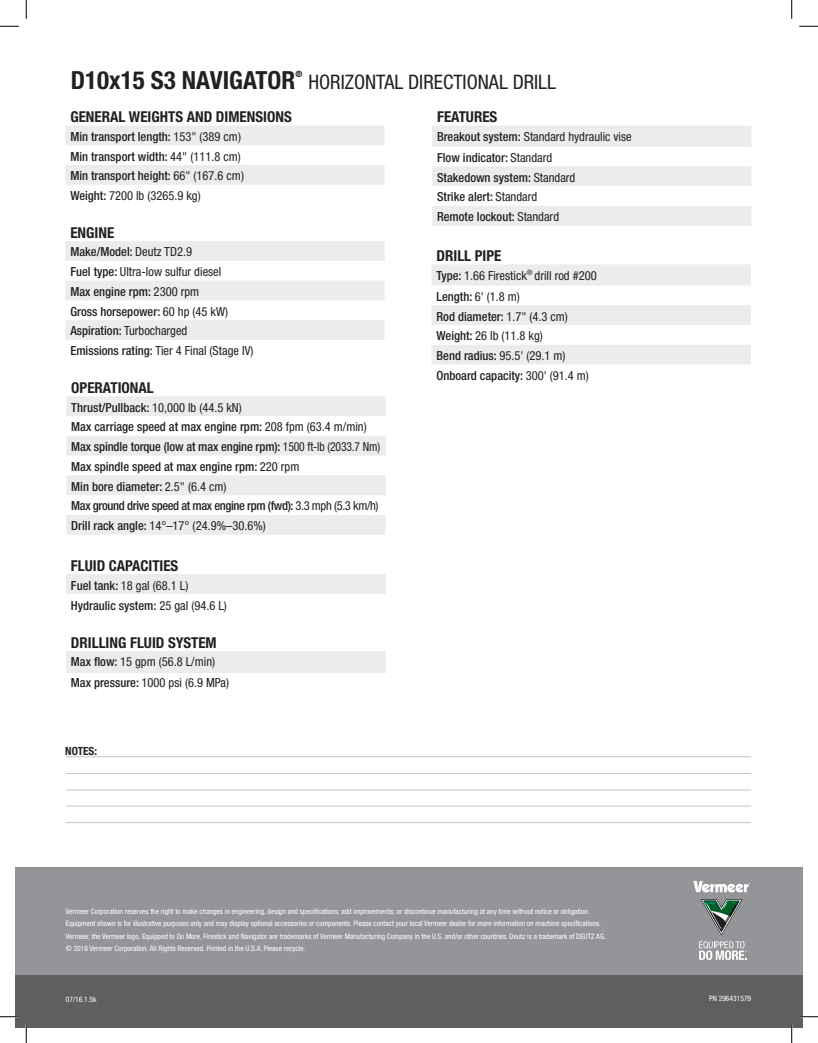
<style>
.page{position:relative;width:818px;height:1043px;background:#fff}
.page>*{position:absolute;margin:0;border:0;box-sizing:border-box;transform-origin:0 0}
.t1{font:700 condensed 25px "Helvetica Neue";color:#231f20}
.t2{font:condensed 20px "Helvetica Neue";color:#231f20}
.t3{font:700 condensed 15px "Helvetica Neue";color:#231f20}
.t4{font:500 condensed 12.5px/19.8px "Helvetica Neue";color:#231f20}
.t5{font:condensed 12.5px/19.8px "Helvetica Neue";color:#231f20}
.t6{font:700 condensed 11.25px "Helvetica Neue";color:#231f20}
.t7{font:700 condensed 8.75px "Helvetica Neue";color:#231f20}
.t8{font:condensed 7.5px/12.5px "Helvetica Neue";color:#fff}
.s1{font-weight:400}
.s2{font-weight:500}
</style>
<div class="page">
<div style="left:15px;top:867px;width:787px;height:125px;background:#939598"></div>
<svg style="left:693px;top:881px;width:57px;height:11px"></svg>
<svg style="left:699px;top:941px;width:48px;height:19px"></svg>
<svg style="left:700px;top:899px;width:42px;height:36px"></svg>
<div style="left:15px;top:975px;width:787px;height:53px;background:#5f5f62"></div>
<svg style="left:65px;top:241px;width:319px;height:99px"></svg>
<svg style="left:65px;top:126px;width:319px;height:59px"></svg>
<div style="left:66px;top:574px;width:319px;height:20px;background:#ececee"></div>
<div style="left:66px;top:651px;width:319px;height:21px;background:#ececee"></div>
<svg style="left:66px;top:396px;width:319px;height:138px;fill:#ececee"></svg>
<svg style="left:432px;top:126px;width:319px;height:100px"></svg>
<svg style="left:432px;top:264px;width:318px;height:100px"></svg>
<hr style="left:66px;top:805px;width:685px;height:1px;background:#c5c6c8">
<hr style="left:66px;top:822px;width:685px;height:1px;background:#c5c6c8">
<hr style="left:66px;top:773px;width:685px;height:1px;background:#c5c6c8">
<hr style="left:66px;top:789px;width:685px;height:1px;background:#c5c6c8">
<hr style="left:66px;top:756px;width:685px;height:1px;background:#c5c6c8">
<svg style="left:0;top:25px;width:19px;height:2px"></svg>
<svg style="left:799px;top:25px;width:19px;height:2px"></svg>
<svg style="left:0;top:1016px;width:18px;height:1px"></svg>
<svg style="left:800px;top:1015px;width:18px;height:2px"></svg>
<svg style="left:25px;top:0;width:2px;height:19px"></svg>
<svg style="left:25px;top:1024px;width:2px;height:18px"></svg>
<svg style="left:791px;top:0;width:1px;height:19px"></svg>
<svg style="left:791px;top:1025px;width:1px;height:17px"></svg>
<h1 class="t1" style="left:71px;top:65px;width:226px">D10x15 S3 NAVIGATOR</h1>
<p class="t7" style="left:295px;top:68px;width:8px">®</p>
<h2 class="t2" style="left:308px;top:71px;width:249px">HORIZONTAL DIRECTIONAL DRILL</h2>
<p class="t3" style="left:70px;top:108px;width:223px">GENERAL WEIGHTS AND DIMENSIONS</p>
<p class="t4" style="left:70px;top:126px;width:175px">Min transport length: <span class="s1">153" (389 cm)<br></span>Min transport width: <span class="s1">44" (111.8 cm)<br></span>Min transport height: <span class="s1">66" (167.6 cm)<br></span>Weight: <span class="s1">7200 lb (3265.9 kg)</span></p>
<p class="t3" style="left:70px;top:223px;width:45px">ENGINE</p>
<p class="t5" style="left:70px;top:242px;width:185px"><span class="s2">Make/Model:</span> Deutz TD2.9<br><span class="s2">Fuel type:</span> Ultra-low sulfur diesel<br><span class="s2">Max engine rpm:</span> 2300 rpm<br><span class="s2">Gross horsepower:</span> 60 hp (45 kW)<br><span class="s2">Aspiration:</span> Turbocharged<br><span class="s2">Emissions rating:</span> Tier 4 Final (Stage IV)</p>
<p class="t3" style="left:71px;top:378px;width:84px">OPERATIONAL</p>
<p class="t4" style="left:71px;top:397px;width:310px">Thrust/Pullback: <span class="s1">10,000 lb (44.5 kN)<br></span>Max carriage speed at max engine rpm: <span class="s1">208 fpm (63.4 m/min)<br></span>Max spindle torque (low at max engine rpm): <span class="s1">1500 ft-lb (2033.7 Nm)<br></span>Max spindle speed at max engine rpm: <span class="s1">220 rpm<br></span>Min bore diameter: <span class="s1">2.5" (6.4 cm)<br></span>Max ground drive speed at max engine rpm (fwd): <span class="s1">3.3 mph (5.3 km/h)<br></span>Drill rack angle: <span class="s1">14°–17° (24.9%–30.6%)</span></p>
<p class="t3" style="left:71px;top:556px;width:109px">FLUID CAPACITIES</p>
<p class="t4" style="left:71px;top:575px;width:158px">Fuel tank: <span class="s1">18 gal (68.1 L)<br></span>Hydraulic system: <span class="s1">25 gal (94.6 L)</span></p>
<p class="t3" style="left:71px;top:633px;width:147px">DRILLING FLUID SYSTEM</p>
<p class="t5" style="left:71px;top:651px;width:160px;line-height:21.1px"><span class="s2">Max flow:</span> 15 gpm (56.8 L/min)<br><span class="s2">Max pressure:</span> 1000 psi (6.9 MPa)</p>
<p class="t6" style="left:65px;top:744px;width:33px">NOTES:</p>
<p class="t3" style="left:437px;top:108px;width:62px">FEATURES</p>
<p class="t4" style="left:437px;top:126px;width:196px;line-height:21.1px">Breakout system: <span class="s1">Standard hydraulic vise<br></span>Flow indicator: <span class="s1">Standard</span></p>
<p class="t4" style="left:437px;top:167px;width:140px">Stakedown system: <span class="s1">Standard<br></span>Strike alert: <span class="s1">Standard<br></span>Remote lockout: <span class="s1">Standard</span></p>
<p class="t3" style="left:436px;top:246px;width:66px">DRILL PIPE</p>
<p class="t5" style="left:436px;top:264px;width:162px;line-height:21.1px"><span class="s2">Type:</span> 1.66 Firestick<sup>®</sup> drill rod #200<br><span class="s2">Length:</span> 6' (1.8 m)</p>
<p class="t4" style="left:436px;top:306px;width:154px">Rod diameter: <span class="s1">1.7" (4.3 cm)<br></span>Weight: <span class="s1">26 lb (11.8 kg)<br></span>Bend radius: <span class="s1">95.5' (29.1 m)<br></span>Onboard capacity: <span class="s1">300' (91.4 m)</span></p>
<p class="t8" style="left:66px;top:904px;width:541px">Vermeer Corporation reserves the right to make changes in engineering, design and specifications; add improvements; or discontinue manufacturing at any time without notice or obligation.<br>Equipment shown is for illustrative purposes only and may display optional accessories or components. Please contact your local Vermeer dealer for more information on machine specifications.<br>Vermeer, the Vermeer logo, Equipped to Do More, Firestick and Navigator are trademarks of Vermeer Manufacturing Company in the U.S. and/or other countries. Deutz is a trademark of DEUTZ AG. © 2016 Vermeer Corporation. All Rights Reserved. Printed in the U.S.A. Please recycle.</p>
<p class="t8" style="left:66px;top:992px;width:32px">07/16.1.5k</p>
<p class="t8" style="left:709px;top:992px;width:43px">PN 296431579</p>
</div>
